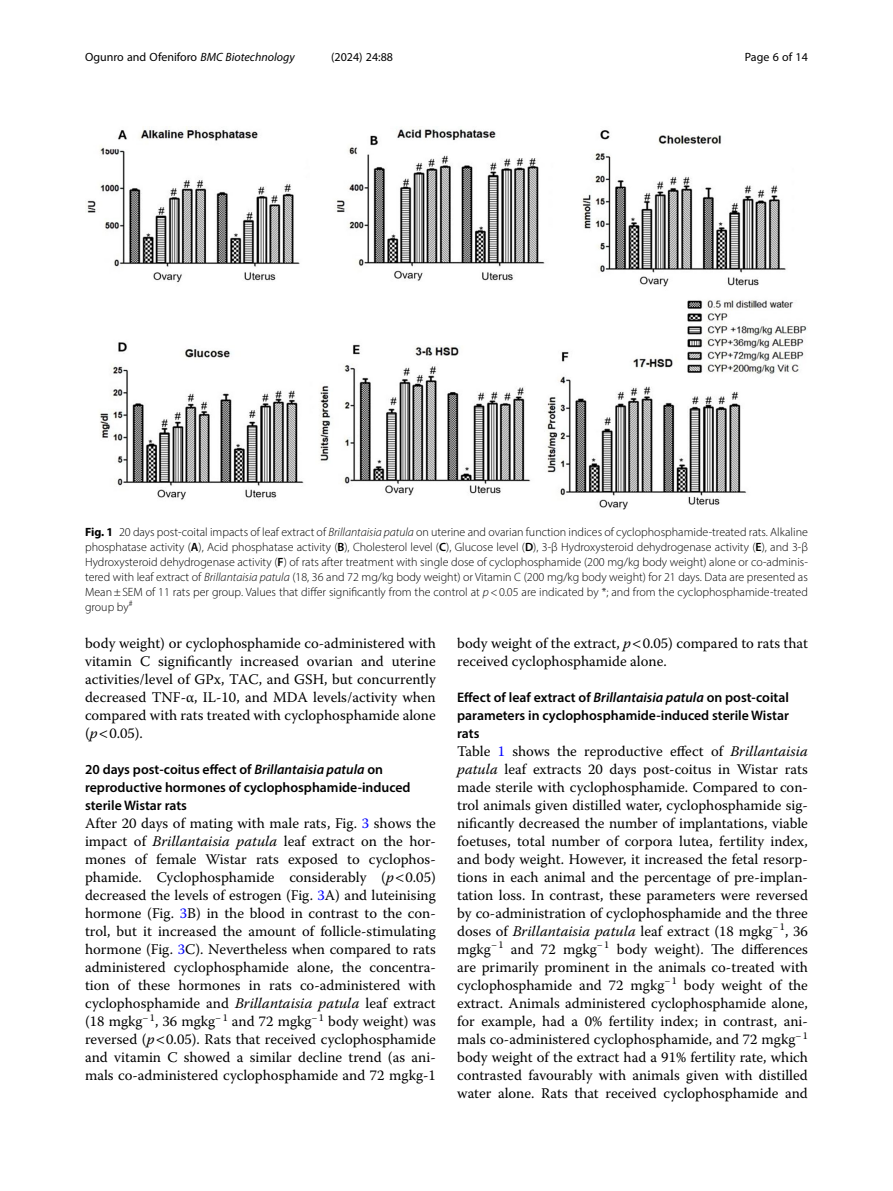
<style>
.page{position:relative;width:893px;height:1191px;background:#fff}
.page>*{position:absolute;margin:0;border:0;box-sizing:border-box;transform-origin:0 0}
.Body_Text{font:14.7px/18px "Warnock Pro";color:#000;text-align:justify}
.Head_2{font:600 13.8px/18px "Myriad Pro";color:#000}
.Figure_Caption{font:300 12px/15px "Myriad Pro";color:#000;text-align:justify}
.t1{font:12px "Myriad Pro";color:#000}
.s1{font-style:italic}
.s2{font-weight:700}
.s3{font-weight:600}
.s4{color:#00f}
</style>
<div class="page">
<img style="left:87px;top:126px;width:720px;height:383px">
<p class="t1" style="left:85px;top:50px;width:211px">Ogunro and Ofeniforo <span class="s1">BMC Biotechnology</span></p>
<p class="t1" style="left:331px;top:50px;width:63px">(2024) 24:88</p>
<p class="t1" style="left:745px;top:50px;width:65px">Page 6 of 14</p>
<p class="Figure_Caption" style="left:85px;top:524px;width:724px"><span class="s2">Fig. 1</span> 20 days post-coital impacts of leaf extract of <span class="s1">Brillantaisia patula</span> on uterine and ovarian function indices of cyclophosphamide-treated rats. Alkaline phosphatase activity (<span class="s3">A</span>), Acid phosphatase activity (<span class="s3">B</span>), Cholesterol level (<span class="s3">C</span>), Glucose level (<span class="s3">D</span>), 3-β Hydroxysteroid dehydrogenase activity (<span class="s3">E</span>), and 3-β Hydroxysteroid dehydrogenase activity (<span class="s3">F</span>) of rats after treatment with single dose of cyclophosphamide (200 mg/kg body weight) alone or co-adminis&shy;tered with leaf extract of <span class="s1">Brillantaisia patula</span> (18, 36 and 72 mg/kg body weight) or Vitamin C (200 mg/kg body weight) for 21 days. Data are presented as Mean±SEM of 11 rats per group. Values that differ significantly from the control at <span class="s1">p</span>&lt;0.05 are indicated by *; and from the cyclophosphamide-treated group by<sup>#</sup></p>
<p class="Body_Text" style="left:85px;top:634px;width:352px">body weight) or cyclophosphamide co-administered with vitamin C significantly increased ovarian and uterine activities/level of GPx, TAC, and GSH, but concurrently decreased TNF-α, IL-10, and MDA levels/activity when compared with rats treated with cyclophosphamide alone (<span class="s1">p</span> 0.05).</p>
<p class="Head_2" style="left:85px;top:760px;width:327px">20 days post-coitus effect of <span class="s1">Brillantaisia patula</span> on reproductive hormones of cyclophosphamide-induced sterile Wistar rats</p>
<p class="Body_Text" style="left:85px;top:814px;width:352px">After 20 days of mating with male rats, Fig. <span class="s4">3</span> shows the impact of <span class="s1">Brillantaisia patula</span> leaf extract on the hor&shy;mones of female Wistar rats exposed to cyclophos&shy;phamide. Cyclophosphamide considerably (<span class="s1">p</span> 0.05) decreased the levels of estrogen (Fig. <span class="s4">3</span>A) and luteinising hormone (Fig. <span class="s4">3</span>B) in the blood in contrast to the con&shy;trol, but it increased the amount of follicle-stimulating hormone (Fig. <span class="s4">3</span>C). Nevertheless when compared to rats administered cyclophosphamide alone, the concentra&shy;tion of these hormones in rats co-administered with cyclophosphamide and <span class="s1">Brillantaisia patula</span> leaf extract (18 mgkg<sup>−1</sup>, 36 mgkg<sup>−1</sup> and 72 mgkg<sup>−1</sup> body weight) was reversed (<span class="s1">p</span> 0.05). Rats that received cyclophosphamide and vitamin C showed a similar decline trend (as ani&shy;mals co-administered cyclophosphamide and 72 mgkg-1</p>
<p class="Body_Text" style="left:457px;top:634px;width:352px">body weight of the extract, <span class="s1">p</span> 0.05) compared to rats that received cyclophosphamide alone.</p>
<p class="Head_2" style="left:457px;top:688px;width:333px;text-align:justify">Effect of leaf extract of <span class="s1">Brillantaisia patula</span> on post-coital parameters in cyclophosphamide-induced sterile Wistar rats</p>
<p class="Body_Text" style="left:457px;top:742px;width:352px">Table <span class="s4">1</span> shows the reproductive effect of <span class="s1">Brillantaisia patula</span> leaf extracts 20 days post-coitus in Wistar rats made sterile with cyclophosphamide. Compared to con&shy;trol animals given distilled water, cyclophosphamide sig&shy;nificantly decreased the number of implantations, viable foetuses, total number of corpora lutea, fertility index, and body weight. However, it increased the fetal resorp&shy;tions in each animal and the percentage of pre-implan&shy;tation loss. In contrast, these parameters were reversed by co-administration of cyclophosphamide and the three doses of <span class="s1">Brillantaisia patula</span> leaf extract (18 mgkg<sup>−1</sup>, 36 mgkg<sup>−1</sup> and 72 mgkg<sup>−1</sup> body weight). The differences are primarily prominent in the animals co-treated with cyclophosphamide and 72 mgkg<sup>−1</sup> body weight of the extract. Animals administered cyclophosphamide alone, for example, had a 0% fertility index; in contrast, ani&shy;mals co-administered cyclophosphamide, and 72 mgkg<sup>−1 </sup>body weight of the extract had a 91% fertility rate, which contrasted favourably with animals given with distilled water alone. Rats that received cyclophosphamide and</p>
</div>
